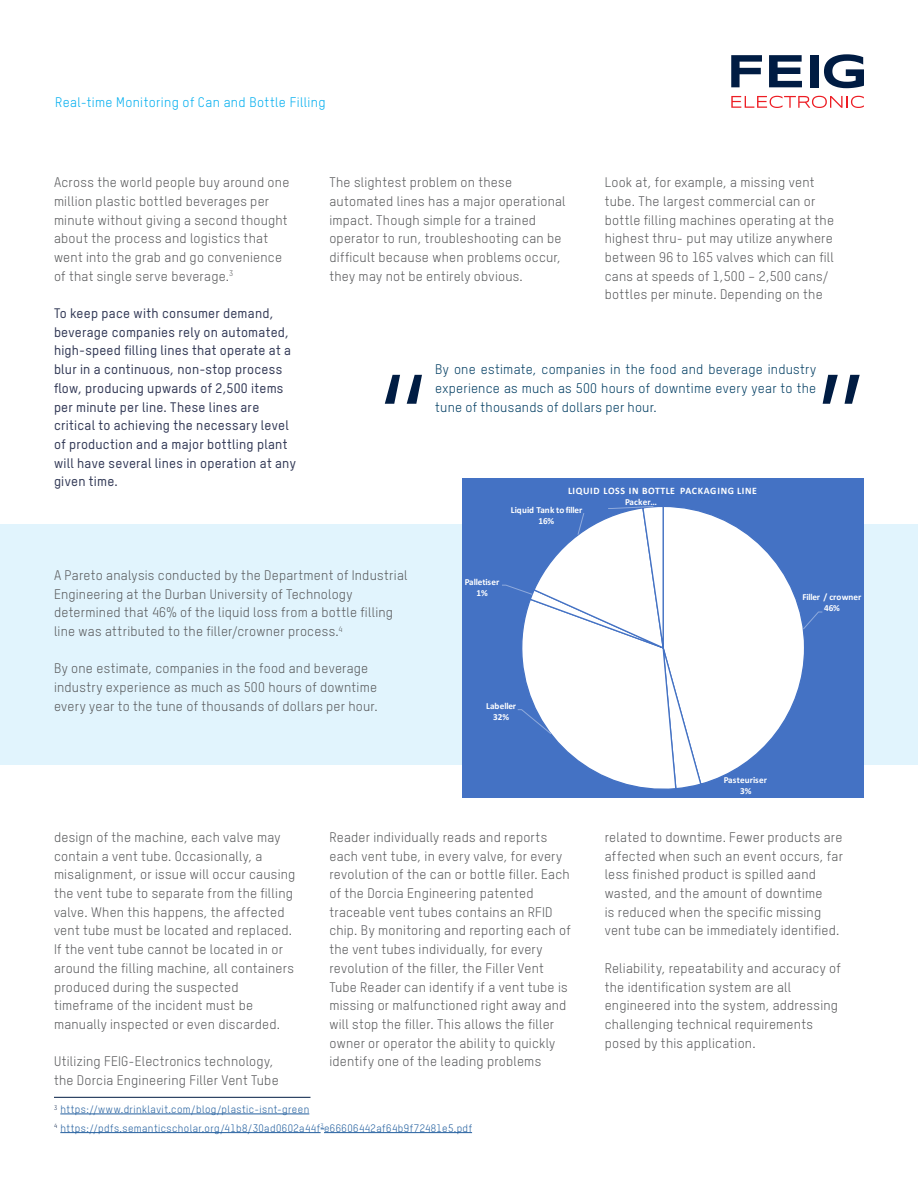
<style>
.page{position:relative;width:918px;height:1188px;background:#fff}
.page>*{position:absolute;margin:0;border:0;box-sizing:border-box;transform-origin:0 0}
.t1{font:150px "T Star Regular";color:#001c43}
.t2{font:13.5px/18.8px "T Star Regular";letter-spacing:.02em;color:#58595b}
.t3{font:13.5px/18.8px "T Star Medium";letter-spacing:.015em;color:#333a57}
.t4{font:13.5px/18.8px "T Star Regular";letter-spacing:.02em;color:#003d62;text-align:justify}
.t5{font:13.5px "T Star Regular";letter-spacing:.025em;color:#00aeef}
.t6{font:10.5px/18.8px "T Star Regular";letter-spacing:.04em;color:#215e9e}
.t7{font:700 9.9px "Calibri";letter-spacing:.06em;color:#fff}
.t8{font:700 9.15px/11.1px "Calibri";letter-spacing:-.005em;color:#fff;text-align:center}
</style>
<div class="page">
<div style="left:0;top:524px;width:918px;height:241px;background:#e1f4fd"></div>
<div style="left:462px;top:479px;width:402px;height:319px;background:#4472c4"></div>
<svg style="left:502px;top:506px;width:321px;height:283px"></svg>
<hr style="left:60px;top:1114px;width:249px;height:1px;background:#215e9e">
<hr style="left:60px;top:1132px;width:261px;height:1px;background:#215e9e">
<hr style="left:324px;top:1132px;width:148px;height:1px;background:#215e9e">
<hr style="left:54px;top:1097px;width:256px;height:1px;background:#001c43">
<svg style="left:731px;top:55px;width:31px;height:32px"></svg>
<svg style="left:769px;top:55px;width:33px;height:32px"></svg>
<div style="left:810px;top:55px;width:8px;height:32px;background:#001c43"></div>
<svg style="left:824px;top:54px;width:40px;height:34px"></svg>
<svg style="left:731px;top:96px;width:133px;height:12px"></svg>
<p class="t5" style="left:55px;top:94px;width:272px">Real-time Monitoring of Can and Bottle Filling</p>
<p class="t2" style="left:54px;top:173px;width:237px">Across the world people buy around one million plastic bottled beverages per minute without giving a second thought about the process and logistics that went into the grab and go convenience of that single serve beverage.<sup>3</sup></p>
<p class="t3" style="left:54px;top:304px;width:243px">To keep pace with consumer demand, beverage companies rely on automated, high-speed filling lines that operate at a blur in a continuous, non-stop process flow, producing upwards of 2,500 items per minute per line. These lines are critical to achieving the necessary level of production and a major bottling plant will have several lines in operation at any given time.</p>
<p class="t2" style="left:329px;top:173px;width:238px">The slightest problem on these automated lines has a major operational impact. Though simple for a trained operator to run, troubleshooting can be difficult because when problems occur, they may not be entirely obvious.</p>
<p class="t2" style="left:605px;top:173px;width:231px">Look at, for example, a missing vent tube. The largest commercial can or bottle filling machines operating at the highest thru- put may utilize anywhere between 96 to 165 valves which can fill cans at speeds of 1,500 – 2,500 cans/ bottles per minute. Depending on the</p>
<p class="t4" style="left:435px;top:360px;width:383px">By one estimate, companies in the food and beverage industry experience as much as 500 hours of downtime every year to the tune of thousands of dollars per hour.</p>
<h1 class="t1" style="left:375px;top:343px;width:57px">“</h1>
<h1 class="t1" style="left:814px;top:343px;width:57px">”</h1>
<p class="t7" style="left:568px;top:484px;width:191px">LIQUID LOSS IN BOTTLE PACKAGING LINE</p>
<p class="t8" style="left:511px;top:504px;width:73px">Liquid Tank to filler<br>16%</p>
<p class="t8" style="left:625px;top:496px;width:34px">Packer…</p>
<p class="t2" style="left:54px;top:566px;width:355px">A Pareto analysis conducted by the Department of Industrial Engineering at the Durban University of Technology determined that 46% of the liquid loss from a bottle filling line was attributed to the filler/crowner process.<sup>4</sup></p>
<p class="t2" style="left:54px;top:659px;width:325px">By one estimate, companies in the food and beverage industry experience as much as 500 hours of downtime every year to the tune of thousands of dollars per hour.</p>
<p class="t8" style="left:465px;top:576px;width:36px">Palletiser<br>1%</p>
<p class="t8" style="left:486px;top:700px;width:32px">Labeller<br>32%</p>
<p class="t2" style="left:54px;top:827px;width:243px">design of the machine, each valve may contain a vent tube. Occasionally, a misalignment, or issue will occur causing the vent tube to separate from the filling valve. When this happens, the affected vent tube must be located and replaced.<br>If the vent tube cannot be located in or around the filling machine, all containers produced during the suspected timeframe of the incident must be manually inspected or even discarded.</p>
<p class="t2" style="left:54px;top:1052px;width:226px">Utilizing FEIG-Electronics technology, the Dorcia Engineering Filler Vent Tube</p>
<p class="t2" style="left:329px;top:827px;width:243px">Reader individually reads and reports each vent tube, in every valve, for every revolution of the can or bottle filler. Each of the Dorcia Engineering patented traceable vent tubes contains an RFID chip. By monitoring and reporting each of the vent tubes individually, for every revolution of the filler, the Filler Vent Tube Reader can identify if a vent tube is missing or malfunctioned right away and will stop the filler. This allows the filler owner or operator the ability to quickly identify one of the leading problems</p>
<p class="t6" style="left:54px;top:1100px;width:420px"><sup>3</sup> https://www.drinklavit.com/blog/plastic-isnt-green<br><sup>4</sup> https://pdfs.semanticscholar.org/41b8/30ad0602a44f<sup>3</sup>e66606442af64b9f72481e5.pdf</p>
<p class="t8" style="left:803px;top:591px;width:60px">Filler / crowner<br>46%</p>
<p class="t8" style="left:724px;top:774px;width:45px">Pasteuriser<br>3%</p>
<p class="t2" style="left:605px;top:827px;width:240px">related to downtime. Fewer products are affected when such an event occurs, far less finished product is spilled aand wasted, and the amount of downtime<br>is reduced when the specific missing vent tube can be immediately identified.</p>
<p class="t2" style="left:605px;top:958px;width:238px">Reliability, repeatability and accuracy of the identification system are all engineered into the system, addressing challenging technical requirements posed by this application.</p>
</div>
